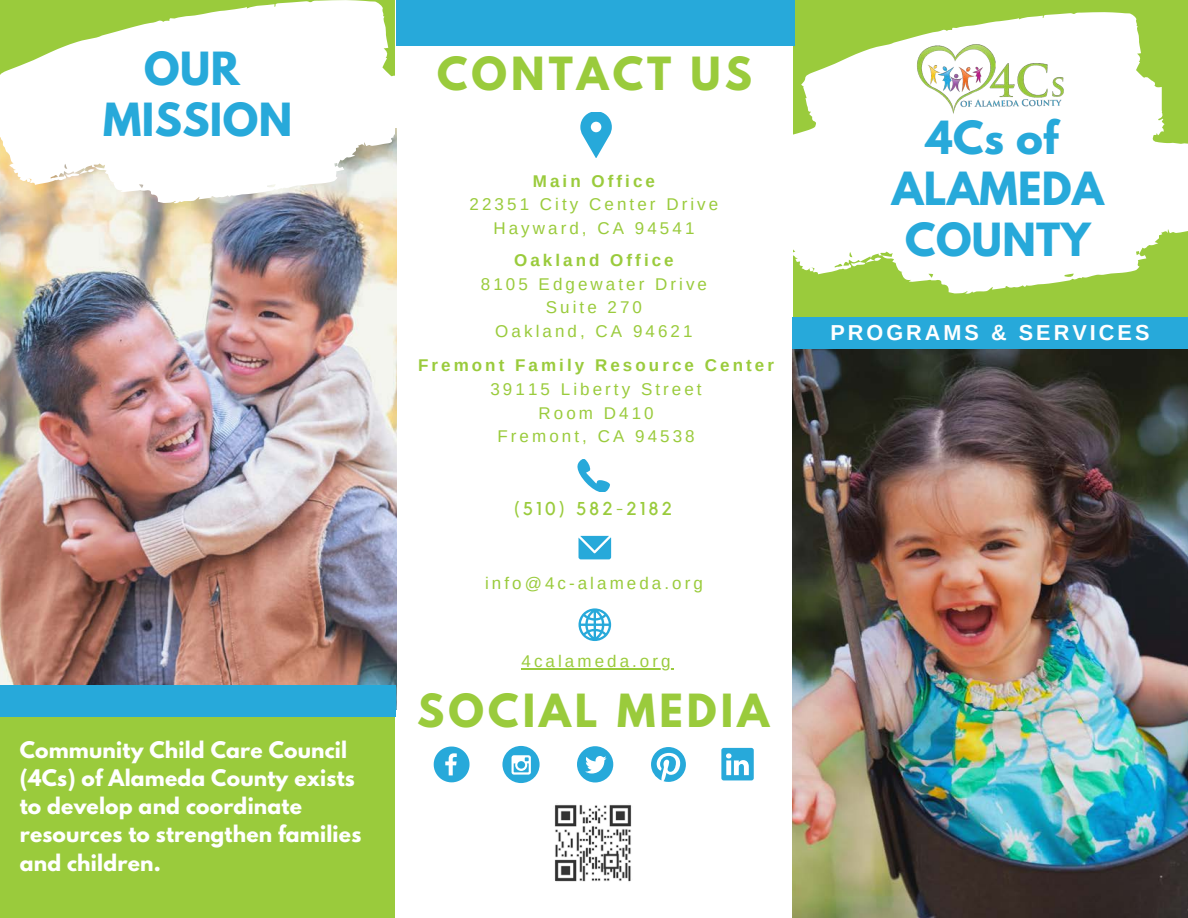
<style>
.page{position:relative;width:1188px;height:918px;background:#9acb3c}
.page>*{position:absolute;margin:0;border:0;box-sizing:border-box;transform-origin:0 0}
.t1{font:700 40.5px/50.7px "League Spartan";letter-spacing:.01em;color:#27a9da;text-align:center}
.t2{font:700 40.5px "League Spartan";letter-spacing:.1em;color:#9acb3c}
.t3{font:700 21.6px "Arimo";letter-spacing:.14em;color:#fff}
.t4{font:700 20.25px/28.2px "League Spartan";letter-spacing:.01em;color:#fff}
.t5{font:18.45px "Kollektif";letter-spacing:.18em;color:#9acb3c}
.t6{font:16.95px "Arimo";letter-spacing:.18em;color:#9acb3c}
.t7{font:700 16.95px "Arimo";letter-spacing:.18em;color:#9acb3c}
</style>
<div class="page">
<div style="left:396px;top:0;width:397px;height:918px;background:#fff"></div>
<img style="left:792px;top:349px;width:396px;height:569px">
<svg style="left:0;top:0;width:396px;height:129px;fill:#fff"></svg>
<img style="left:0;top:129px;width:396px;height:556px">
<svg style="left:577px;top:459px;width:33px;height:33px"></svg>
<svg style="left:579px;top:536px;width:32px;height:23px"></svg>
<svg style="left:580px;top:112px;width:32px;height:45px"></svg>
<svg style="left:579px;top:608px;width:32px;height:33px"></svg>
<svg style="left:434px;top:747px;width:36px;height:35px"></svg>
<div style="left:577px;top:746px;width:36px;height:36px;background:#27a9da;border-radius:50%"></div>
<svg style="left:585px;top:756px;width:22px;height:18px"></svg>
<svg style="left:721px;top:748px;width:33px;height:32px"></svg>
<svg style="left:651px;top:747px;width:35px;height:35px"></svg>
<svg style="left:0;top:79px;width:395px;height:125px;background:#f8f6f3"></svg>
<svg style="left:27px;top:177px;width:4px;height:5px"></svg>
<svg style="left:66px;top:169px;width:28px;height:9px"></svg>
<div style="left:792px;top:317px;width:396px;height:32px;background:#27a9da"></div>
<svg style="left:794px;top:12px;width:394px;height:282px;fill:#fff"></svg>
<svg style="left:810px;top:266px;width:4px;height:6px"></svg>
<svg style="left:851px;top:257px;width:30px;height:10px"></svg>
<img style="left:908px;top:39px;width:163px;height:80px">
<div style="left:0;top:685px;width:396px;height:32px;background:#27a9da"></div>
<div style="left:396px;top:0;width:398px;height:45px;background:#27a9da"></div>
<img style="left:554px;top:804px;width:78px;height:78px">
<div style="left:502px;top:746px;width:38px;height:37px;background:#27a9da;border-radius:50%"></div>
<svg style="left:512px;top:755px;width:19px;height:20px"></svg>
<hr style="left:522px;top:669px;width:152px;height:1px;background:#9acb3c">
<p class="t1" style="left:144px;top:49px;width:97px">OUR</p>
<p class="t1" style="left:103px;top:100px;width:191px">MISSION</p>
<p class="t4" style="left:20px;top:738px;width:343px">Community Child Care Council (4Cs) of Alameda County exists to develop and coordinate resources to strengthen families and children.</p>
<p class="t2" style="left:437px;top:53px;width:316px">CONTACT US</p>
<p class="t7" style="left:533px;top:171px;width:124px">Main Office</p>
<p class="t6" style="left:470px;top:195px;width:250px">22351 City Center Drive</p>
<p class="t6" style="left:493px;top:219px;width:203px">Hayward, CA 94541</p>
<p class="t7" style="left:514px;top:251px;width:161px">Oakland Office</p>
<p class="t6" style="left:481px;top:274px;width:228px">8105 Edgewater Drive</p>
<p class="t6" style="left:546px;top:298px;width:98px">Suite 270</p>
<p class="t6" style="left:495px;top:322px;width:199px">Oakland, CA 94621</p>
<p class="t7" style="left:418px;top:356px;width:357px">Fremont Family Resource Center</p>
<p class="t6" style="left:490px;top:380px;width:213px">39115 Liberty Street</p>
<p class="t6" style="left:539px;top:403px;width:117px">Room D410</p>
<p class="t6" style="left:497px;top:427px;width:199px">Fremont, CA 94538</p>
<p class="t5" style="left:515px;top:500px;width:159px">(510) 582-2182</p>
<p class="t6" style="left:485px;top:574px;width:219px">info@4c-alameda.org</p>
<p class="t6" style="left:522px;top:652px;width:151px">4calameda.org</p>
<p class="t2" style="left:417px;top:691px;width:353px">SOCIAL MEDIA</p>
<p class="t1" style="left:926px;top:118px;width:134px">4Cs of</p>
<p class="t1" style="left:892px;top:169px;width:214px">ALAMEDA<br>COUNTY</p>
<p class="t3" style="left:830px;top:320px;width:321px">PROGRAMS &amp; SERVICES</p>
</div>
